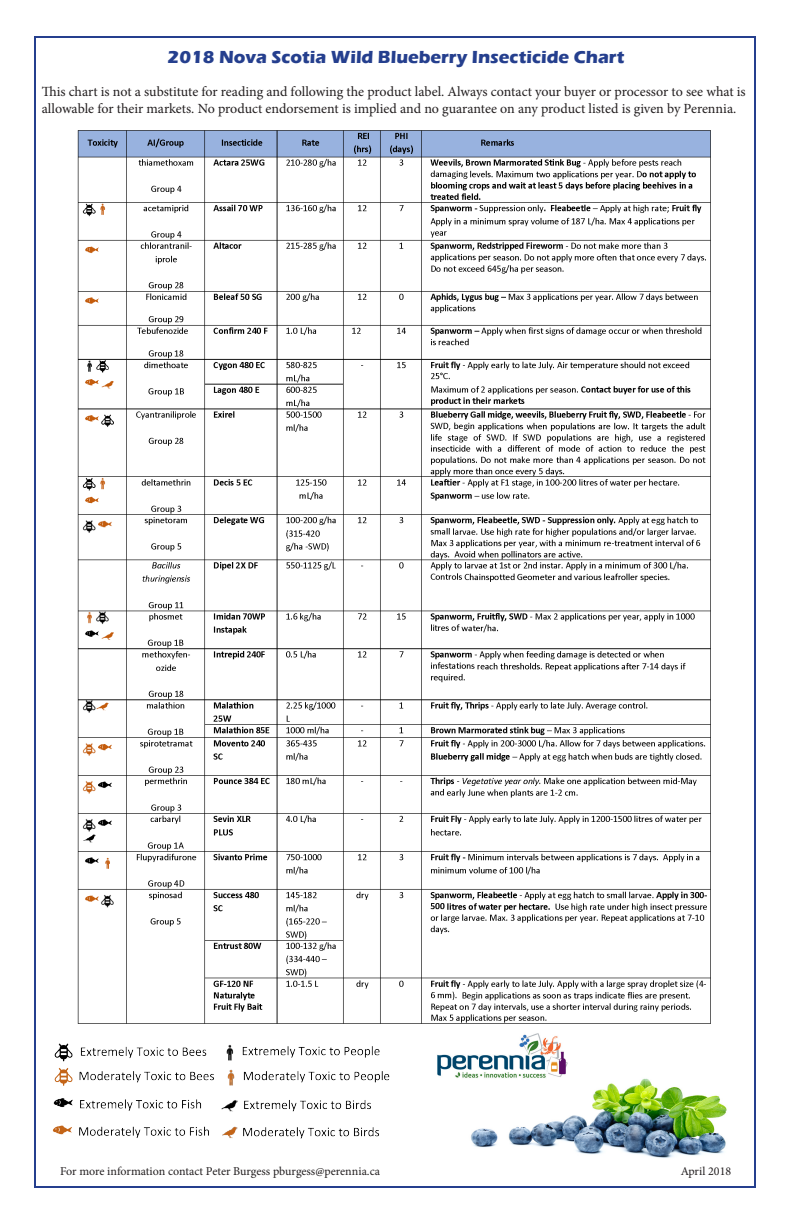
<style>
.page{position:relative;width:792px;height:1224px;background:#fff}
.page>*{position:absolute;margin:0;border:0;box-sizing:border-box;transform-origin:0 0}
.t1{font:700 18px "Eras ITC";color:#253f8e}
.t2{font:14px/16.8px "Minion Pro";letter-spacing:-.005em;color:#231f20}
.t3{font:12px "Minion Pro";color:#231f20}
</style>
<div class="page">
<img style="left:471px;top:1078px;width:256px;height:80px">
<img style="left:52px;top:1043px;width:338px;height:96px">
<img style="left:437px;top:1033px;width:134px;height:48px">
<img style="left:77px;top:130px;width:634px;height:894px">
<p class="t1" style="left:168px;top:47px;width:458px">2018 Nova Scotia Wild Blueberry Insecticide Chart</p>
<p class="t2" style="left:42px;top:83px;width:705px">This chart is not a substitute for reading and following the product label. Always contact your buyer or processor to see what is allowable for their markets. No product endorsement is implied and no guarantee on any product listed is given by Perennia.</p>
<p class="t3" style="left:60px;top:1163px;width:321px">For more information contact Peter Burgess pburgess@perennia.ca</p>
<p class="t3" style="left:681px;top:1163px;width:52px">April 2018</p>
</div>
